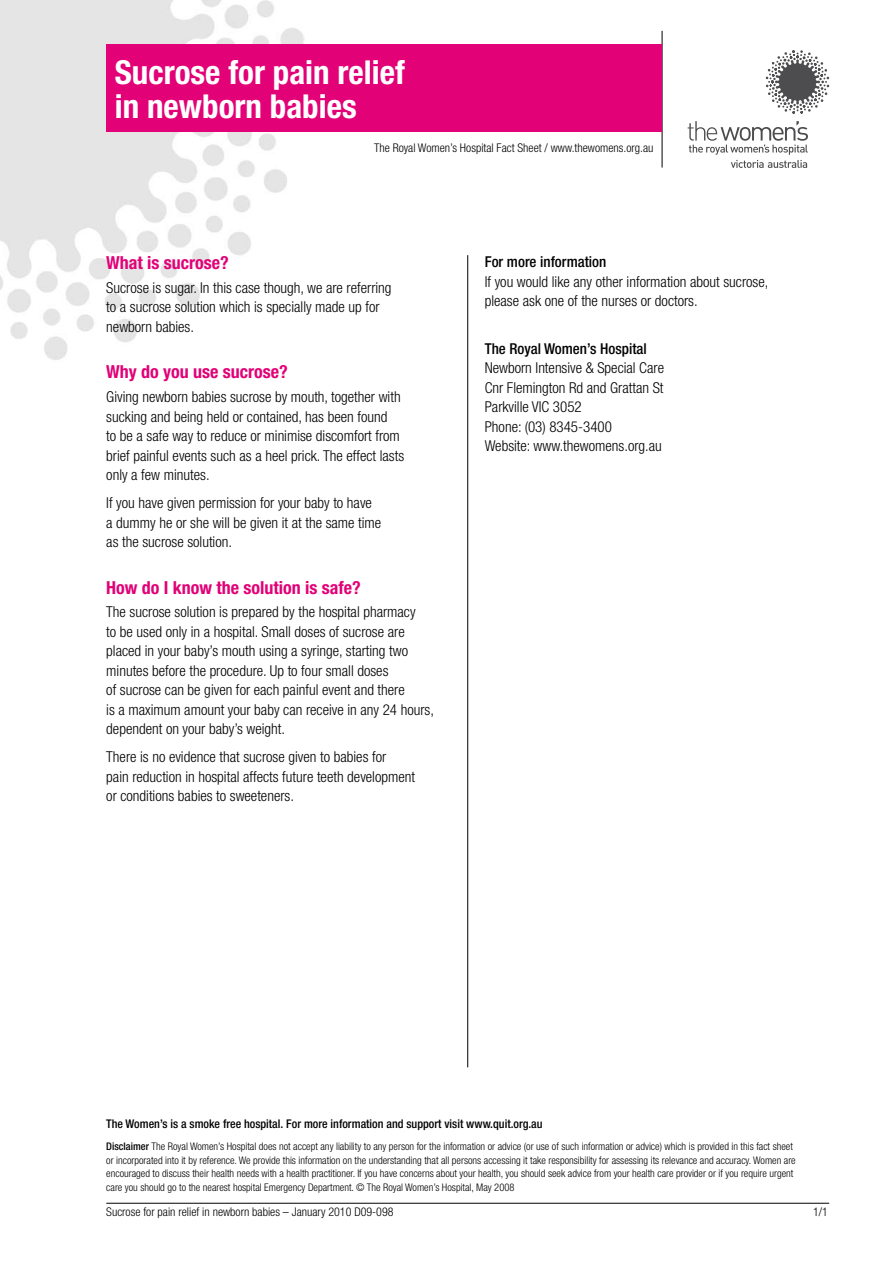
<style>
.page{position:relative;width:893px;height:1263px;background:#fff}
.page>*{position:absolute;margin:0;border:0;box-sizing:border-box;transform-origin:0 0}
.t1{font:700 condensed 33px/34.5px "Helvetica Neue";color:#fff}
.t2{font:700 condensed 18px "Helvetica Neue";color:#e20177}
.t3{font:300 condensed 15px/19.5px "Helvetica Neue";color:#000}
.t4{font:500 condensed 15px "Helvetica Neue";color:#000}
.t5{font:300 condensed 12px "Helvetica Neue";color:#000}
.t6{font:500 condensed 12px "Helvetica Neue";color:#000}
.t7{font:300 condensed 10.5px/13.5px "Helvetica Neue";color:#000}
.s1{font-weight:500}
</style>
<div class="page">
<hr style="left:662px;top:31px;width:1px;height:137px;background:#000">
<img style="left:0;top:0;width:304px;height:360px">
<hr style="left:106px;top:1203px;width:723px;height:1px;background:#000">
<svg style="left:688px;top:121px;width:120px;height:47px"></svg>
<svg style="left:766px;top:50px;width:63px;height:64px"></svg>
<div style="left:106px;top:45px;width:556px;height:87px;background:#e20177"></div>
<hr style="left:467px;top:255px;width:1px;height:812px;background:#000">
<h1 class="t1" style="left:115px;top:54px;width:291px">Sucrose for pain relief in newborn babies</h1>
<p class="t5" style="left:374px;top:141px;width:281px">The Royal Women’s Hospital Fact Sheet / www.thewomens.org.au</p>
<p class="t2" style="left:106px;top:252px;width:124px">What is sucrose?</p>
<p class="t3" style="left:106px;top:278px;width:287px">Sucrose is sugar. In this case though, we are referring to a sucrose solution which is specially made up for newborn babies.</p>
<p class="t2" style="left:106px;top:361px;width:183px">Why do you use sucrose?</p>
<p class="t3" style="left:106px;top:387px;width:299px">Giving newborn babies sucrose by mouth, together with sucking and being held or contained, has been found<br>to be a safe way to reduce or minimise discomfort from brief painful events such as a heel prick. The effect lasts only a few minutes.</p>
<p class="t3" style="left:106px;top:493px;width:276px">If you have given permission for your baby to have a dummy he or she will be given it at the same time as the sucrose solution.</p>
<p class="t2" style="left:106px;top:576px;width:256px">How do I know the solution is safe?</p>
<p class="t3" style="left:106px;top:602px;width:329px">The sucrose solution is prepared by the hospital pharmacy<br>to be used only in a hospital. Small doses of sucrose are placed in your baby’s mouth using a syringe, starting two minutes before the procedure. Up to four small doses<br>of sucrose can be given for each painful event and there<br>is a maximum amount your baby can receive in any 24 hours, dependent on your baby’s weight.</p>
<p class="t3" style="left:106px;top:747px;width:310px">There is no evidence that sucrose given to babies for<br>pain reduction in hospital affects future teeth development or conditions babies to sweeteners.</p>
<p class="t4" style="left:485px;top:253px;width:123px">For more information</p>
<p class="t3" style="left:485px;top:271px;width:285px">If you would like any other information about sucrose, please ask one of the nurses or doctors.</p>
<p class="t4" style="left:485px;top:339px;width:164px">The Royal Women’s Hospital</p>
<p class="t3" style="left:485px;top:358px;width:181px">Newborn Intensive &amp; Special Care<br>Cnr Flemington Rd and Grattan St<br>Parkville VIC 3052<br>Phone: (03) 8345-3400<br>Website: www.thewomens.org.au</p>
<p class="t6" style="left:106px;top:1117px;width:438px">The Women’s is a smoke free hospital. For more information and support visit www.quit.org.au</p>
<p class="t7" style="left:106px;top:1140px;width:691px"><span class="s1">Disclaimer</span> The Royal Women’s Hospital does not accept any liability to any person for the information or advice (or use of such information or advice) which is provided in this fact sheet or incorporated into it by reference. We provide this information on the understanding that all persons accessing it take responsibility for assessing its relevance and accuracy. Women are encouraged to discuss their health needs with a health practitioner. If you have concerns about your health, you should seek advice from your health care provider or if you require urgent care you should go to the nearest hospital Emergency Department. © The Royal Women’s Hospital, May 2008</p>
<p class="t5" style="left:106px;top:1205px;width:289px">Sucrose for pain relief in newborn babies – January 2010 D09-098</p>
<p class="t5" style="left:813px;top:1205px;width:16px">1/1</p>
</div>
